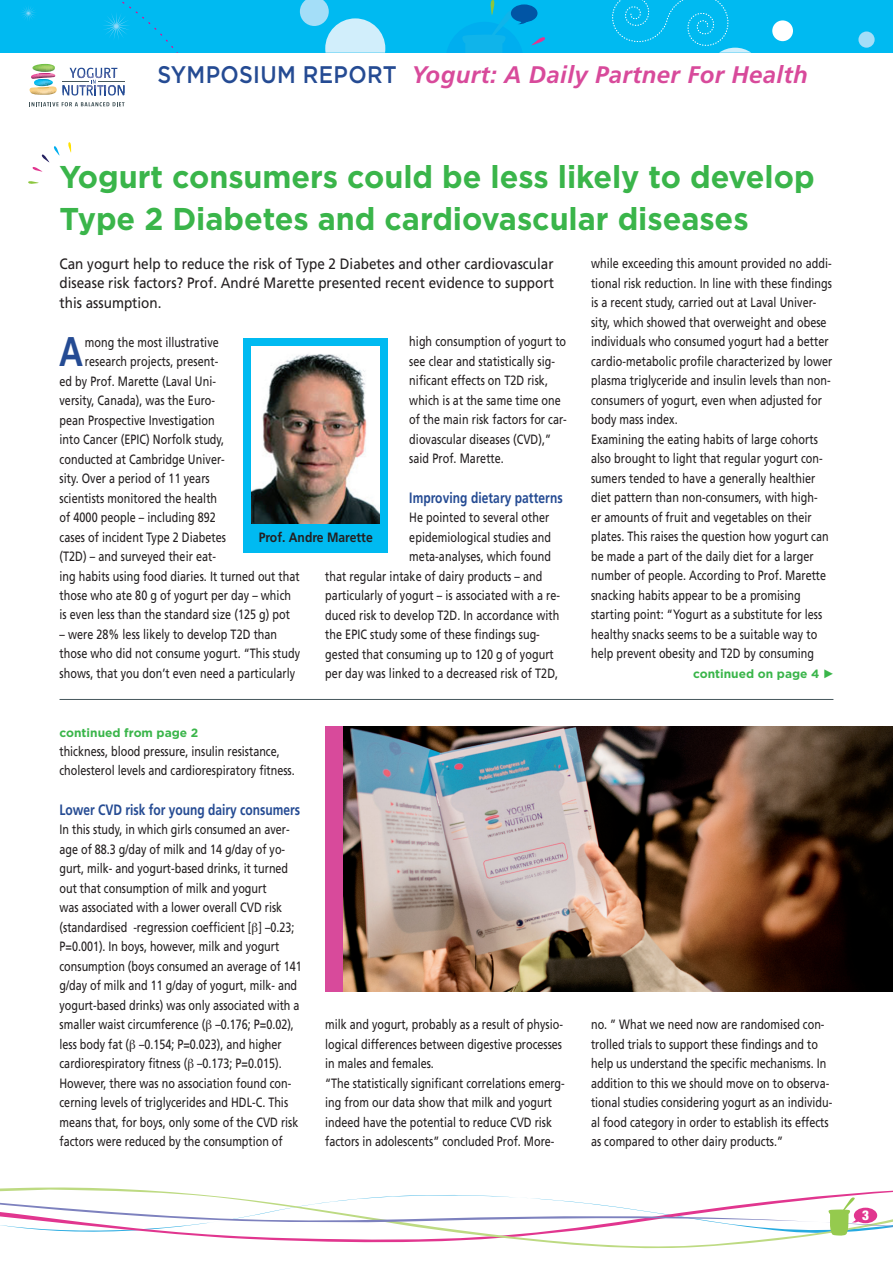
<style>
.page{position:relative;width:893px;height:1263px;background:#fff}
.page>*{position:absolute;margin:0;border:0;box-sizing:border-box;transform-origin:0 0}
.t1{font:700 41.4px "Frutiger";color:#254b93;scale:.8 1}
.t2{font:700 31.5px/42px "Gotham";color:#3ab54a}
.t3{font:italic 700 24px "Frutiger";letter-spacing:.015em;color:#d84a9b}
.t4{font:15px/19.5px "Frutiger";color:#231f20;text-align:justify;scale:.9 1}
.t5{font:700 15px "Frutiger";color:#254b93;scale:.8 1}
.t6{font:13.5px/19.5px "Frutiger";letter-spacing:.005em;color:#231f20;scale:.8 1}
.t7{font:700 13.5px "Frutiger";color:#231f20;scale:.9 1}
.t8{font:900 condensed 13.5px "Helvetica Neue LT Std";color:#fff}
.t9{font:700 12px "Gotham";color:#3ab54a}
.s1{font-family:"Gotham";font-weight:500;font-style:normal;color:#254b93}
</style>
<div class="page">
<div style="left:243px;top:338px;width:145px;height:215px;background:#00baf1"></div>
<img style="left:252px;top:347px;width:127px;height:176px">
<img style="left:342px;top:726px;width:551px;height:265px">
<div style="left:325px;top:726px;width:17px;height:265px;background:#d84a9b"></div>
<hr style="left:60px;top:699px;width:773px;height:1px;background:#46575c">
<div style="left:0;top:0;width:893px;height:53px;background:#00baf1"></div>
<svg style="left:300px;top:0;width:85px;height:53px"></svg>
<svg style="left:612px;top:0;width:139px;height:53px"></svg>
<div style="left:858px;top:31px;width:17px;height:17px;background:#a4def8;border-radius:50%"></div>
<div style="left:772px;top:20px;width:21px;height:21px;background:#fff;border-radius:50%"></div>
<svg style="left:21px;top:2px;width:157px;height:51px"></svg>
<svg style="left:447px;top:0;width:98px;height:53px"></svg>
<svg style="left:63px;top:68px;width:62px;height:28px"></svg>
<svg style="left:29px;top:102px;width:95px;height:4px"></svg>
<svg style="left:30px;top:64px;width:27px;height:31px"></svg>
<svg style="left:251px;top:1239px;width:535px;height:10px"></svg>
<svg style="left:0;top:1187px;width:893px;height:52px"></svg>
<div style="left:854px;top:1208px;width:23px;height:15px;background:#e1368f;border-radius:50%"></div>
<svg style="left:828px;top:1197px;width:31px;height:38px"></svg>
<svg style="left:28px;top:181px;width:11px;height:3px"></svg>
<svg style="left:68px;top:142px;width:3px;height:11px"></svg>
<svg style="left:32px;top:146px;width:28px;height:26px"></svg>
<h3 class="t3" style="left:157px;top:61px;width:652px"><span class="s1">SYMPOSIUM REPORT</span> Yogurt: A Daily Partner For Health</h3>
<h2 class="t2" style="left:60px;top:155px;width:757px">Yogurt consumers could be less likely to develop<br>Type 2 Diabetes and cardiovascular diseases</h2>
<p class="t4" style="left:60px;top:253px;width:551px">Can yogurt help to reduce the risk of Type 2 Diabetes and other cardiovascular disease risk factors? Prof. André Marette presented recent evidence to support this assumption.</p>
<p class="t6" style="left:409px;top:332px;width:198px">high consumption of yogurt to see clear and statistically sig&shy;nificant effects on T2D risk, which is at the same time one of the main risk factors for car&shy;diovascular diseases (CVD),” said Prof. Marette.</p>
<p class="t5" style="left:409px;top:488px;width:193px">Improving dietary patterns</p>
<p class="t6" style="left:409px;top:507px;width:177px">He pointed to several other</p>
<p class="t6" style="left:409px;top:527px;width:179px">epidemiological studies and</p>
<p class="t6" style="left:409px;top:546px;width:179px">meta-analyses, which found</p>
<p class="t6" style="left:325px;top:566px;width:273px">that regular intake of dairy products – and</p>
<p class="t6" style="left:325px;top:585px;width:295px">particularly of yogurt – is associated with a re-</p>
<p class="t6" style="left:325px;top:605px;width:294px">duced risk to develop T2D. In accordance with</p>
<p class="t6" style="left:325px;top:624px;width:270px">the EPIC study some of these findings sug-</p>
<p class="t6" style="left:325px;top:644px;width:287px">gested that consuming up to 120 g of yogurt</p>
<p class="t6" style="left:325px;top:663px;width:293px">per day was linked to a decreased risk of T2D,</p>
<h1 class="t1" style="left:59px;top:327px;width:31px">A</h1>
<p class="t6" style="left:85px;top:332px;width:169px">mong the most illustrative</p>
<p class="t6" style="left:85px;top:351px;width:168px">research projects, present-</p>
<p class="t6" style="left:60px;top:371px;width:197px">ed by Prof. Marette (Laval Uni-</p>
<p class="t6" style="left:60px;top:390px;width:196px">versity, Canada), was the Euro-</p>
<p class="t6" style="left:60px;top:410px;width:196px">pean Prospective Investigation</p>
<p class="t6" style="left:60px;top:429px;width:207px">into Cancer (EPIC) Norfolk study,</p>
<p class="t6" style="left:60px;top:449px;width:208px">conducted at Cambridge Univer-</p>
<p class="t6" style="left:60px;top:468px;width:189px">sity. Over a period of 11 years</p>
<p class="t6" style="left:60px;top:488px;width:199px">scientists monitored the health</p>
<p class="t6" style="left:60px;top:507px;width:197px">of 4000 people – including 892</p>
<p class="t6" style="left:60px;top:527px;width:210px">cases of incident Type 2 Diabetes</p>
<p class="t6" style="left:60px;top:546px;width:197px">(T2D) – and surveyed their eat-</p>
<p class="t6" style="left:60px;top:566px;width:302px">ing habits using food diaries. It turned out that</p>
<p class="t6" style="left:60px;top:585px;width:291px">those who ate 80 g of yogurt per day – which</p>
<p class="t6" style="left:60px;top:605px;width:290px">is even less than the standard size (125 g) pot</p>
<p class="t6" style="left:60px;top:624px;width:302px">– were 28% less likely to develop T2D than those who did not consume yogurt. “This study shows, that you don’t even need a particularly</p>
<p class="t7" style="left:259px;top:529px;width:128px">Prof. Andre Marette</p>
<p class="t9" style="left:60px;top:725px;width:140px">continued from page 2</p>
<p class="t6" style="left:591px;top:254px;width:303px">while exceeding this amount provided no addi&shy;tional risk reduction. In line with these findings is a recent study, carried out at Laval Univer&shy;sity, which showed that overweight and obese individuals who consumed yogurt had a better cardio-metabolic profile characterized by lower plasma triglyceride and insulin levels than non&shy;consumers of yogurt, even when adjusted for body mass index.<br>Examining the eating habits of large cohorts also brought to light that regular yogurt con&shy;sumers tended to have a generally healthier diet pattern than non-consumers, with high-<br>er amounts of fruit and vegetables on their plates. This raises the question how yogurt can be made a part of the daily diet for a larger number of people. According to Prof. Marette snacking habits appear to be a promising starting point: “Yogurt as a substitute for less healthy snacks seems to be a suitable way to help prevent obesity and T2D by consuming</p>
<p class="t9" style="left:693px;top:667px;width:128px">continued on page 4</p>
<p class="t6" style="left:60px;top:741px;width:296px">thickness, blood pressure, insulin resistance, cholesterol levels and cardiorespiratory fitness.</p>
<p class="t5" style="left:60px;top:800px;width:302px">Lower CVD risk for young dairy consumers</p>
<p class="t6" style="left:60px;top:819px;width:304px">In this study, in which girls consumed an aver&shy;age of 88.3 g/day of milk and 14 g/day of yo&shy;gurt, milk- and yogurt-based drinks, it turned out that consumption of milk and yogurt<br>was associated with a lower overall CVD risk (standardised β-regression coefficient [ ] –0.23; P=0.001). In boys, however, milk and yogurt consumption (boys consumed an average of 141 g/day of milk and 11 g/day of yogurt, milk- and yogurt-based drinks) was only associated with a smaller waist circumference ( –0.176; P=0.02), less body fat ( –0.154; P=0.023), and higher cardiorespiratory fitness ( –0.173; P=0.015).<br>However, there was no association found con&shy;cerning levels of triglycerides and HDL-C. This means that, for boys, only some of the CVD risk factors were reduced by the consumption of</p>
<p class="t6" style="left:325px;top:1014px;width:301px">milk and yogurt, probably as a result of physio&shy;logical differences between digestive processes in males and females.<br>“The statistically significant correlations emerg&shy;ing from our data show that milk and yogurt indeed have the potential to reduce CVD risk factors in adolescents” concluded Prof. More-</p>
<p class="t6" style="left:591px;top:1014px;width:303px">no. ” What we need now are randomised con&shy;trolled trials to support these findings and to help us understand the specific mechanisms. In addition to this we should move on to observa&shy;tional studies considering yogurt as an individu&shy;al food category in order to establish its effects as compared to other dairy products.”</p>
<p class="t8" style="left:862px;top:1207px;width:9px">3</p>
</div>
